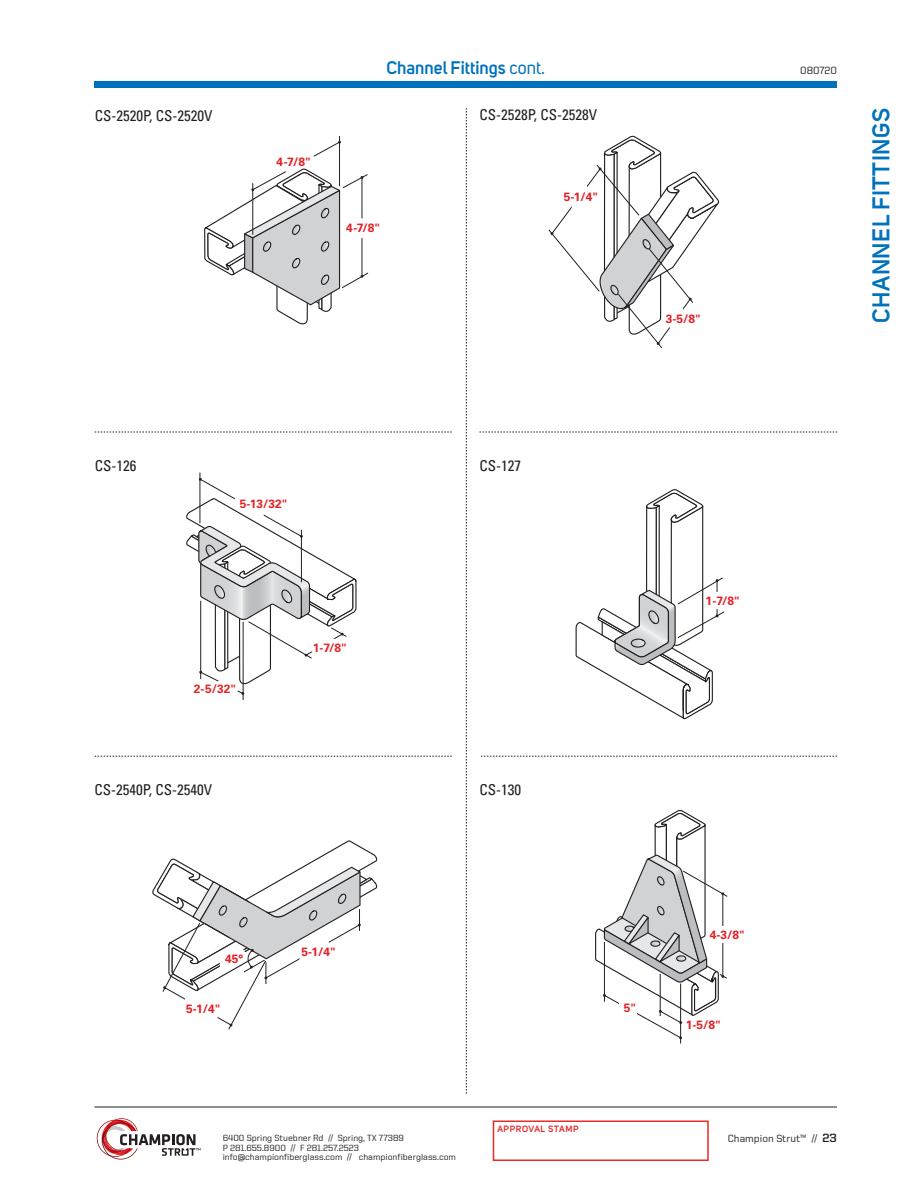
<style>
.page{position:relative;width:918px;height:1188px;background:#fff}
.page>*{position:absolute;margin:0;border:0;box-sizing:border-box;transform-origin:0 0}
.side_label_391_olive{font:600 24px "Uni Sans";letter-spacing:.02em;color:#0072bc}
.Olive_bar_header{font:600 18px "Uni Sans";color:#0072bc}
.Red_sub_12_15{font:condensed 15px "Univers";color:#231f20}
.t1{font:700 12px "Univers";color:#e41f25}
.t2{font:700 12px "Univers";color:#e12725}
.Right_page_number_fo{font:500 10.5px "United Sans Reg";color:#231f20}
.CO_number_right{font:500 10.5px "United Sans Reg";color:#231f20}
.Footer_address_6_6_5{font:500 9px/9.8px "United Sans Reg";color:#231f20}
.Approval_Stamp{font:600 9px "Uni Sans";letter-spacing:.07em;color:#e02525}
.s1{font-weight:400}
.s2{font-weight:700;font-size:12px}
</style>
<div class="page">
<div style="left:94px;top:81px;width:743px;height:7px;background:#0072bc"></div>
<hr style="left:95px;top:1107px;width:742px;height:1px;background:#231f20">
<div style="left:493px;top:1120px;width:216px;height:41px;border:2px solid #e82b28"></div>
<svg style="left:97px;top:1118px;width:104px;height:42px"></svg>
<svg style="left:152px;top:840px;width:226px;height:190px"></svg>
<svg style="left:204px;top:136px;width:165px;height:189px"></svg>
<hr style="left:253px;top:183px;width:1px;height:52px;background:#231f20">
<svg style="left:548px;top:135px;width:172px;height:213px"></svg>
<svg style="left:466px;top:108px;width:1px;height:986px"></svg>
<svg style="left:95px;top:432px;width:357px;height:1px"></svg>
<svg style="left:95px;top:756px;width:357px;height:1px"></svg>
<svg style="left:479px;top:432px;width:358px;height:1px"></svg>
<svg style="left:481px;top:756px;width:356px;height:1px"></svg>
<hr style="left:243px;top:622px;width:1px;height:78px;background:#231f20">
<svg style="left:186px;top:478px;width:171px;height:217px"></svg>
<hr style="left:301px;top:530px;width:1px;height:52px;background:#231f20">
<hr style="left:200px;top:473px;width:1px;height:50px;background:#231f20">
<svg style="left:575px;top:489px;width:150px;height:231px"></svg>
<svg style="left:595px;top:810px;width:133px;height:234px"></svg>
<div style="left:619px;top:1000px;width:18px;height:16px;background:#fff"></div>
<p class="Red_sub_12_15" style="left:95px;top:106px;width:119px">CS-2520P, CS-2520V</p>
<p class="t1" style="left:277px;top:155px;width:36px">4-7/8"</p>
<p class="Olive_bar_header" style="left:386px;top:57px;width:160px">Channel Fittings <span class="s1">cont.</span></p>
<p class="Red_sub_12_15" style="left:479px;top:105px;width:119px">CS-2528P, CS-2528V</p>
<p class="t1" style="left:346px;top:221px;width:36px">4-7/8"</p>
<p class="t1" style="left:564px;top:190px;width:36px">5-1/4"</p>
<p class="t1" style="left:666px;top:312px;width:37px">3-5/8"</p>
<p class="CO_number_right" style="left:800px;top:65px;width:38px">080720</p>
<p class="side_label_391_olive" style="left:867px;top:323px;width:216px;rotate:-90deg">CHANNEL FITTINGS</p>
<p class="Red_sub_12_15" style="left:95px;top:456px;width:43px">CS-126</p>
<p class="t2" style="left:240px;top:497px;width:49px">5-13/32"</p>
<p class="t2" style="left:194px;top:682px;width:44px">2-5/32"</p>
<p class="Red_sub_12_15" style="left:94px;top:780px;width:119px">CS-2540P, CS-2540V</p>
<p class="t2" style="left:313px;top:641px;width:36px">1-7/8"</p>
<p class="Red_sub_12_15" style="left:479px;top:456px;width:43px">CS-127</p>
<p class="Red_sub_12_15" style="left:479px;top:780px;width:43px">CS-130</p>
<p class="t1" style="left:706px;top:594px;width:36px">1-7/8"</p>
<p class="t1" style="left:225px;top:952px;width:20px">45°</p>
<p class="t1" style="left:186px;top:1002px;width:36px">5-1/4"</p>
<p class="t1" style="left:302px;top:944px;width:36px">5-1/4"</p>
<p class="Footer_address_6_6_5" style="left:223px;top:1133px;width:235px">6400 Spring Stuebner Rd // Spring, TX 77389<br>P 281.655.8900 // F 281.257.2523 info@championfiberglass.com // championfiberglass.com</p>
<p class="Approval_Stamp" style="left:497px;top:1124px;width:83px">APPROVAL STAMP</p>
<p class="t1" style="left:624px;top:1001px;width:14px">5"</p>
<p class="t1" style="left:710px;top:928px;width:37px">4-3/8"</p>
<p class="t1" style="left:686px;top:1018px;width:37px">1-5/8"</p>
<p class="Right_page_number_fo" style="left:728px;top:1132px;width:111px">Champion Strut™ // <span class="s2">23</span></p>
</div>
